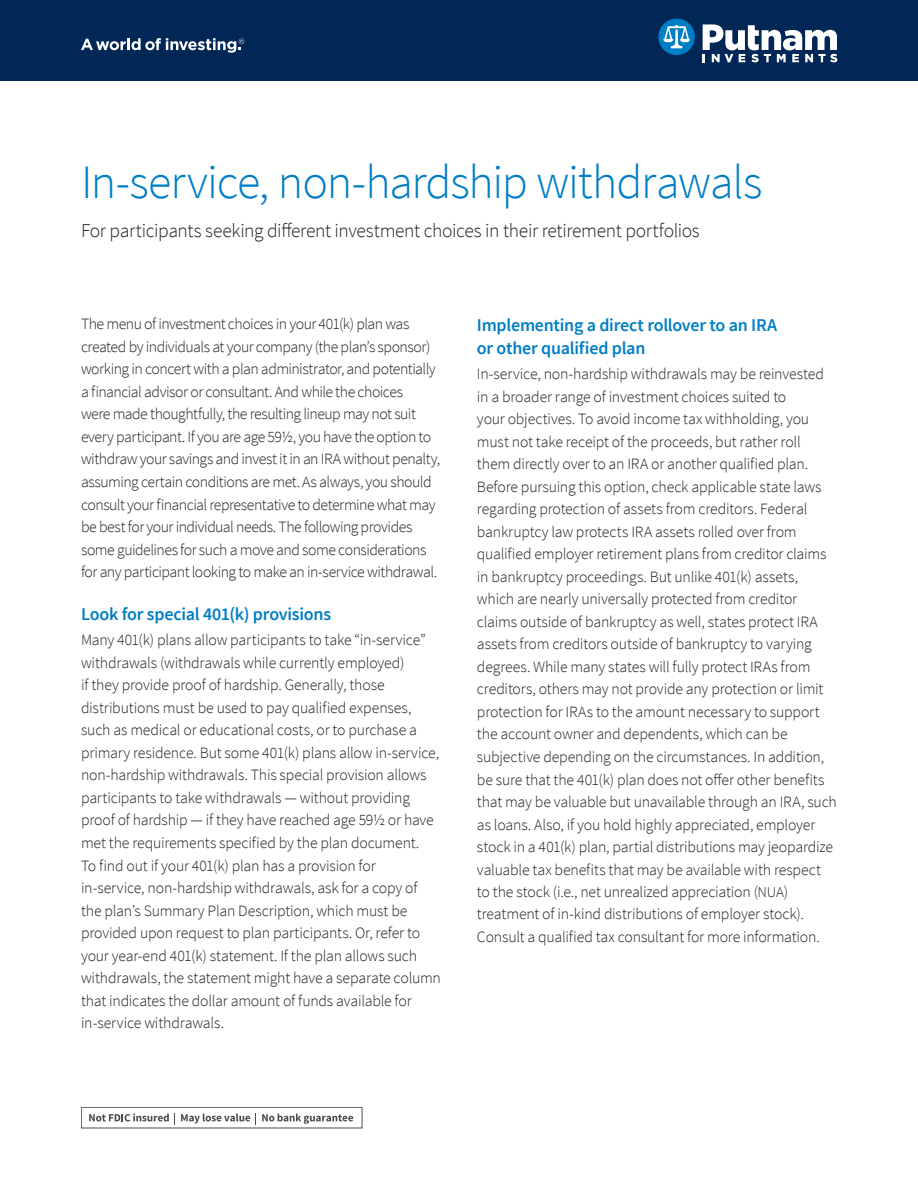
<style>
.page{position:relative;width:918px;height:1188px;background:#fff}
.page>*{position:absolute;margin:0;border:0;box-sizing:border-box;transform-origin:0 0}
.Headline{font:300 48px "Source Sans Pro";letter-spacing:-.025em;color:#007ec5}
.Headline_sub{font:300 19.5px "Source Sans Pro";letter-spacing:-.02em;color:#231f20}
.Subhead{font:600 18px/22.5px "Source Sans Pro";letter-spacing:-.015em;color:#007ec5}
.Body{font:300 15.75px/22.5px "Source Sans Pro";letter-spacing:-.015em;color:#231f20}
.s1{font-size:15px}
</style>
<div class="page">
<svg style="left:89px;top:1113px;width:86px;height:11px"></svg>
<svg style="left:181px;top:1114px;width:69px;height:10px"></svg>
<svg style="left:262px;top:1113px;width:91px;height:11px"></svg>
<div style="left:0;top:0;width:918px;height:81px;background:#002756"></div>
<svg style="left:658px;top:19px;width:37px;height:36px"></svg>
<svg style="left:703px;top:24px;width:134px;height:38px"></svg>
<svg style="left:81px;top:38px;width:163px;height:15px"></svg>
<p class="Headline" style="left:81px;top:153px;width:683px">In-service, non-hardship withdrawals</p>
<p class="Headline_sub" style="left:81px;top:219px;width:620px">For participants seeking different investment choices in their retirement portfolios</p>
<p class="Body" style="left:81px;top:313px;width:361px">The menu of investment choices in your 401(k) plan was created by individuals at your company (the plan’s sponsor) working in concert with a plan administrator, and potentially a financial advisor or consultant. And while the choices<br>were made thoughtfully, the resulting lineup may not suit every participant. If you are age 591/2, you have the option to withdraw your savings and invest it in an IRA without penalty, assuming certain conditions are met. As always, you should consult your financial representative to determine what may be best for your individual needs. The following provides some guidelines for such a move and some considerations for any participant looking to make an in-service withdrawal.</p>
<p class="Subhead" style="left:81px;top:603px;width:252px">Look for special 401(k) provisions</p>
<p class="Body" style="left:81px;top:629px;width:362px">Many 401(k) plans allow participants to take “in-service” withdrawals (withdrawals while currently employed)<br>if they provide proof of hardship. Generally, those distributions must be used to pay qualified expenses, such as medical or educational costs, or to purchase a primary residence. But some 401(k) plans allow in-service, non-hardship withdrawals. This special provision allows participants to take withdrawals — without providing proof of hardship — if they have reached age 59½ or have met the requirements specified by the plan document.<br>To find out if your 401(k) plan has a provision for in-service, non-hardship withdrawals, ask for a copy of the plan’s Summary Plan Description, which must be provided upon request to plan participants. Or, refer to your year-end 401(k) statement. If the plan allows such withdrawals, the statement might have a separate column that indicates the dollar amount of funds available for in-service withdrawals.</p>
<p class="Subhead" style="left:477px;top:314px;width:302px">Implementing a direct rollover to an IRA or other qualified plan</p>
<p class="Body" style="left:477px;top:363px;width:361px">In-service, non-hardship withdrawals may be reinvested in a broader range of investment choices suited to<br>your objectives. To avoid income tax withholding, you must not take receipt of the proceeds, but rather roll them directly over to an IRA or another qualified plan.<br>Before pursuing this option, check applicable state laws regarding protection of assets from creditors. Federal bankruptcy law protects IRA assets rolled over from qualified employer retirement plans from creditor claims in bankruptcy proceedings. But unlike 401(k) assets, which are nearly universally protected from creditor claims outside of bankruptcy as well, states protect IRA assets from creditors outside of bankruptcy to varying degrees. While many states will fully protect IRAs from creditors, others may not provide any protection or limit protection for IRAs to the amount necessary to support the account owner and dependents, which can be subjective depending on the circumstances. In addition, be sure that the 401(k) plan does not offer other benefits that may be valuable but unavailable through an IRA, such as loans. Also, if you hold highly appreciated, employer stock in a 401(k) plan, partial distributions may jeopardize valuable tax benefits that may be available with respect to the stock (i.e., net unrealized appreciation (<span class="s1">NUA</span>) treatment of in-kind distributions of employer stock).<br>Consult a qualified tax consultant for more information.</p>
</div>
